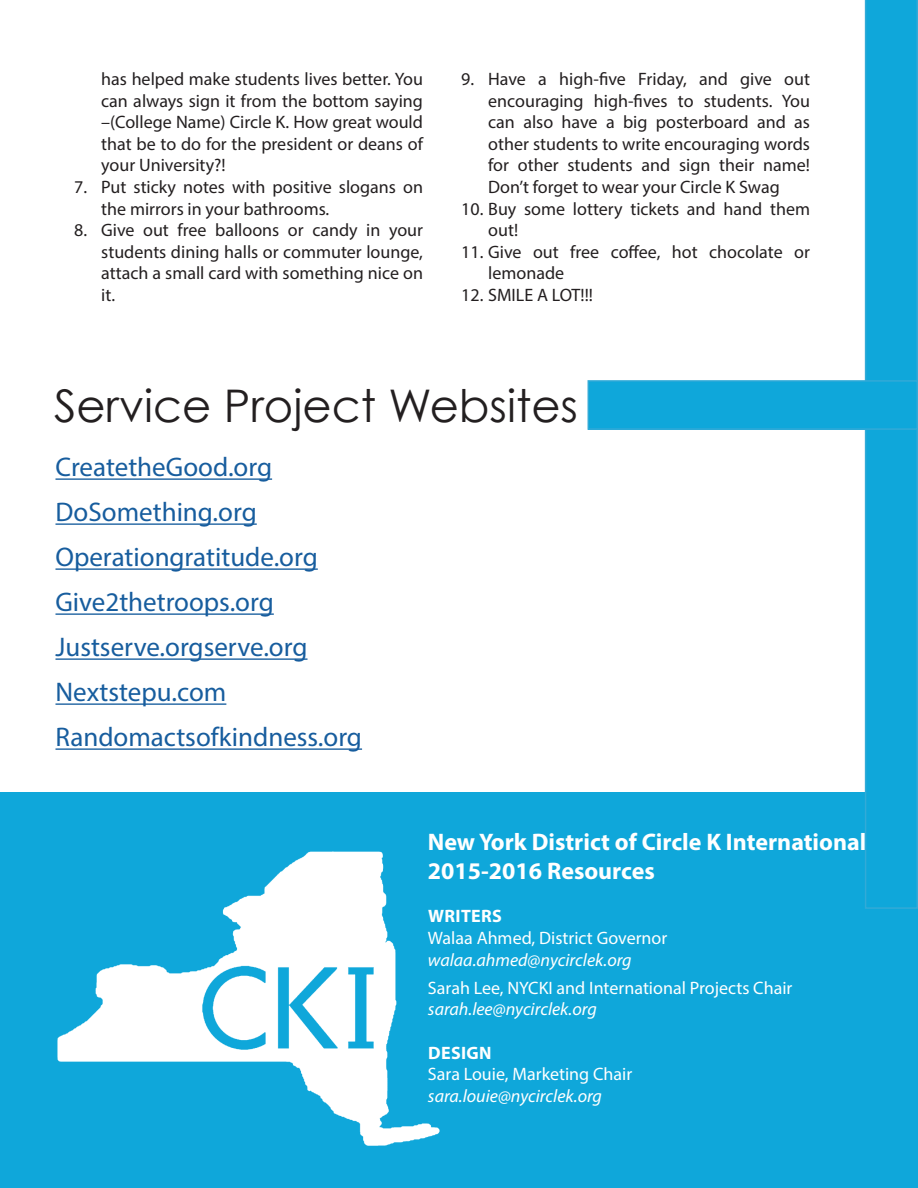
<style>
.page{position:relative;width:918px;height:1188px;background:#fff}
.page>*{position:absolute;margin:0;border:0;box-sizing:border-box;transform-origin:0 0}
.t1{font:45px "Century Gothic";color:#231f20}
.t2{font:27px/45px "Myriad Pro";color:#175d9e}
.t3{font:700 24px/28.8px "Myriad Pro";color:#fff}
.t4{font:18px/21.6px "Myriad Pro";color:#231f20;text-align:justify}
.t5{font:18px "Myriad Pro";color:#fff}
.t6{font:italic 18px "Myriad Pro";color:#fff}
.t7{font:700 18px "Myriad Pro";letter-spacing:.02em;color:#fff}
</style>
<div class="page">
<div style="left:0;top:793px;width:918px;height:395px;background:#0fa7da"></div>
<img style="left:57px;top:851px;width:383px;height:295px">
<svg style="left:865px;top:0;width:53px;height:909px;background:#10a7d9"></svg>
<div style="left:588px;top:381px;width:329px;height:48px;background:#0fa7da"></div>
<div style="left:588px;top:380px;width:330px;height:50px;border:2px solid #32aad7"></div>
<hr style="left:56px;top:478px;width:216px;height:2px;background:#175d9e">
<hr style="left:56px;top:523px;width:201px;height:2px;background:#175d9e">
<hr style="left:56px;top:568px;width:262px;height:2px;background:#175d9e">
<hr style="left:56px;top:613px;width:218px;height:2px;background:#175d9e">
<hr style="left:56px;top:658px;width:252px;height:2px;background:#175d9e">
<hr style="left:56px;top:703px;width:170px;height:2px;background:#175d9e">
<hr style="left:56px;top:748px;width:306px;height:2px;background:#175d9e">
<p class="t4" style="left:101px;top:68px;width:323px">has helped make students lives better. You can always sign it from the bottom saying –(College Name) Circle K. How great would that be to do for the president or deans of your University?!</p>
<p class="t4" style="left:101px;top:176px;width:323px;text-indent:-27px">7. Put sticky notes with positive slogans on the mirrors in your bathrooms.</p>
<p class="t4" style="left:101px;top:219px;width:323px;text-indent:-27px">8. Give out free balloons or candy in your students dining halls or commuter lounge, attach a small card with something nice on it.</p>
<p class="t4" style="left:488px;top:68px;width:323px;text-indent:-27px">9. Have a high-five Friday, and give out encouraging high-fives to students. You can also have a big posterboard and as other students to write encouraging words for other students and sign their name!<br>Don’t forget to wear your Circle K Swag</p>
<p class="t4" style="left:488px;top:198px;width:323px;text-indent:-27px">10. Buy some lottery tickets and hand them out!</p>
<p class="t4" style="left:488px;top:241px;width:323px;text-indent:-27px">11. Give out free coffee, hot chocolate or lemonade</p>
<p class="t4" style="left:461px;top:284px;width:133px">12. SMILE A LOT!!!</p>
<h1 class="t1" style="left:54px;top:378px;width:526px">Service Project Websites</h1>
<h2 class="t2" style="left:56px;top:444px;width:308px">CreatetheGood.org<br>DoSomething.org<br>Operationgratitude.org<br>Give2thetroops.org<br>Justserve.orgserve.org<br>Nextstepu.com<br>Randomactsofkindness.org</h2>
<h3 class="t3" style="left:428px;top:827px;width:440px">New York District of Circle K International<br>2015-2016 Resources</h3>
<p class="t7" style="left:428px;top:905px;width:75px">WRITERS</p>
<p class="t5" style="left:428px;top:927px;width:241px">Walaa Ahmed, District Governor</p>
<p class="t6" style="left:428px;top:948px;width:205px">walaa.ahmed@nycirclek.org</p>
<p class="t5" style="left:428px;top:977px;width:366px">Sarah Lee, NYCKI and International Projects Chair</p>
<p class="t6" style="left:428px;top:998px;width:170px">sarah.lee@nycirclek.org</p>
<p class="t7" style="left:428px;top:1041px;width:65px">DESIGN</p>
<p class="t5" style="left:428px;top:1063px;width:206px">Sara Louie, Marketing Chair</p>
<p class="t6" style="left:428px;top:1085px;width:176px">sara.louie@nycirclek.org</p>
</div>
